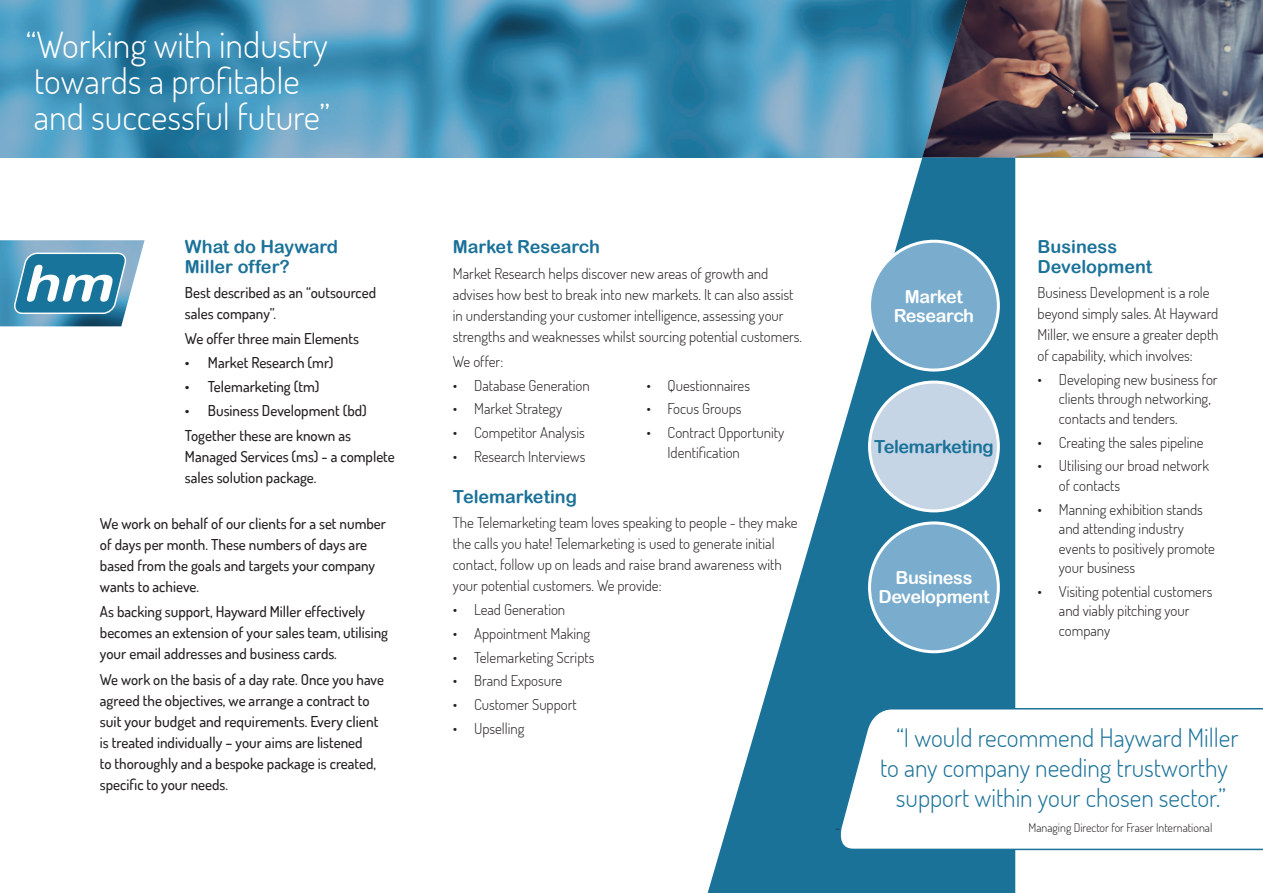
<style>
.page{position:relative;width:1263px;height:893px;background:#fff}
.page>*{position:absolute;margin:0;border:0;box-sizing:border-box;transform-origin:0 0}
.t1{font:italic 49.95px "Arial Rounded MT Bold";color:#fff;scale:1.2 1}
.t2{font:300 36px/36px "Dosis";color:#fff}
._06_Quotation{font:300 25.5px "Dosis";color:#1b7299}
._01_Heading{font:18px/19.5px "Arial Rounded MT Bold";color:#1b7299}
.t3{font:18px/19.5px "Arial Rounded MT Bold";letter-spacing:-.02em;color:#fff;text-align:center}
._01_Heading-2{font:18px "Arial Rounded MT Bold";letter-spacing:-.02em;color:#1b7299}
._04_Body_Text{font:300 15px/21px "Dosis";color:#231f20}
._05_Bulleted_Text{font:300 15px/19.5px "Dosis";color:#231f20}
._04_Body_Text-2{font:500 15px/21px "Dosis";color:#231f20}
._03_Body_Text_Intro{font:500 15px/21px "Dosis";color:#231f20}
._05_Bulleted_Text-2{font:500 15px "Dosis";color:#231f20}
._04_Body_Text-3{font:300 12px "Dosis";color:#231f20}
</style>
<div class="page">
<svg style="left:708px;top:157px;width:307px;height:736px;fill:#1b7299"></svg>
<img style="left:0;top:240px;width:145px;height:86px">
<img style="left:0;top:0;width:922px;height:157px">
<img style="left:922px;top:0;width:341px;height:157px">
<svg style="left:14px;top:252px;width:112px;height:63px;background:#3082a6"></svg>
<div style="left:869px;top:523px;width:129px;height:129px;background:#7aadcd;border-radius:50%"></div>
<div style="left:868px;top:521px;width:132px;height:132px;border:3px solid #fff;border-radius:50%"></div>
<div style="left:869px;top:382px;width:129px;height:129px;background:#c5d5e5;border-radius:50%"></div>
<div style="left:868px;top:381px;width:132px;height:131px;border:3px solid #fff;border-radius:50%"></div>
<div style="left:869px;top:241px;width:129px;height:129px;background:#7aadcd;border-radius:50%"></div>
<div style="left:868px;top:240px;width:132px;height:132px;border:3px solid #fff;border-radius:50%"></div>
<svg style="left:833px;top:707px;width:430px;height:144px"></svg>
<p class="t2" style="left:26px;top:26px;width:306px">“Working with industry towards a profitable and successful future”</p>
<p class="_01_Heading" style="left:185px;top:237px;width:155px">What do Hayward<br>Miller offer?</p>
<p class="_03_Body_Text_Intro" style="left:185px;top:282px;width:193px">Best described as an “outsourced sales company”.</p>
<p class="_03_Body_Text_Intro" style="left:185px;top:328px;width:175px">We offer three main Elements</p>
<p class="_05_Bulleted_Text-2" style="left:185px;top:353px;width:150px">• Market Research (mr)</p>
<p class="_05_Bulleted_Text-2" style="left:185px;top:377px;width:136px">• Telemarketing (tm)</p>
<p class="_05_Bulleted_Text-2" style="left:185px;top:400px;width:183px">• Business Development (bd)</p>
<p class="_03_Body_Text_Intro" style="left:185px;top:424px;width:211px">Together these are known as<br>Managed Services (ms) - a complete sales solution package.</p>
<p class="_04_Body_Text-2" style="left:100px;top:513px;width:288px">We work on behalf of our clients for a set number of days per month. These numbers of days are based from the goals and targets your company wants to achieve.</p>
<p class="_04_Body_Text-2" style="left:100px;top:601px;width:290px">As backing support, Hayward Miller effectively becomes an extension of your sales team, utilising your email addresses and business cards.</p>
<p class="_04_Body_Text-2" style="left:100px;top:668px;width:285px">We work on the basis of a day rate. Once you have agreed the objectives, we arrange a contract to suit your budget and requirements. Every client is treated individually – your aims are listened<br>to thoroughly and a bespoke package is created, specific to your needs.</p>
<h1 class="t1" style="left:22px;top:254px;width:88px">hm</h1>
<p class="_01_Heading" style="left:453px;top:237px;width:149px">Market Research</p>
<p class="_04_Body_Text" style="left:453px;top:262px;width:351px">Market Research helps discover new areas of growth and advises how best to break into new markets. It can also assist in understanding your customer intelligence, assessing your strengths and weaknesses whilst sourcing potential customers.</p>
<p class="_04_Body_Text" style="left:453px;top:350px;width:52px">We offer:</p>
<p class="_05_Bulleted_Text" style="left:453px;top:375px;width:138px">• Database Generation</p>
<p class="_05_Bulleted_Text" style="left:453px;top:399px;width:111px">• Market Strategy</p>
<p class="_05_Bulleted_Text" style="left:453px;top:422px;width:134px">• Competitor Analysis</p>
<p class="_05_Bulleted_Text" style="left:453px;top:446px;width:134px">• Research Interviews</p>
<p class="_05_Bulleted_Text" style="left:646px;top:375px;width:105px">• Questionnaires</p>
<p class="_05_Bulleted_Text" style="left:646px;top:399px;width:97px">• Focus Groups</p>
<p class="_05_Bulleted_Text" style="left:668px;top:422px;width:118px;text-indent:-21px">• Contract Opportunity<br>Identification</p>
<p class="_01_Heading" style="left:453px;top:487px;width:126px">Telemarketing</p>
<p class="_04_Body_Text" style="left:453px;top:512px;width:346px">The Telemarketing team loves speaking to people - they make the calls you hate! Telemarketing is used to generate initial contact, follow up on leads and raise brand awareness with your potential customers. We provide:</p>
<p class="_05_Bulleted_Text" style="left:453px;top:599px;width:114px">• Lead Generation</p>
<p class="_05_Bulleted_Text" style="left:453px;top:623px;width:139px">• Appointment Making</p>
<p class="_05_Bulleted_Text" style="left:453px;top:647px;width:143px">• Telemarketing Scripts</p>
<p class="_05_Bulleted_Text" style="left:453px;top:671px;width:111px">• Brand Exposure</p>
<p class="_05_Bulleted_Text" style="left:453px;top:694px;width:125px">• Customer Support</p>
<p class="_05_Bulleted_Text" style="left:453px;top:718px;width:73px">• Upselling</p>
<p class="t3" style="left:905px;top:286px;width:60px">Market</p>
<p class="t3" style="left:894px;top:306px;width:82px">Research</p>
<p class="_01_Heading-2" style="left:874px;top:436px;width:121px">Telemarketing</p>
<p class="t3" style="left:878px;top:567px;width:113px">Business<br>Development</p>
<p class="_01_Heading" style="left:1037px;top:237px;width:116px">Business<br>Development</p>
<p class="_04_Body_Text" style="left:1037px;top:282px;width:182px">Business Development is a role beyond simply sales. At Hayward<br>Miller, we ensure a greater depth of capability, which involves:</p>
<p class="_05_Bulleted_Text" style="left:1059px;top:369px;width:160px;text-indent:-21px">• Developing new business for clients through networking, contacts and tenders.</p>
<p class="_05_Bulleted_Text" style="left:1037px;top:432px;width:168px">• Creating the sales pipeline</p>
<p class="_05_Bulleted_Text" style="left:1059px;top:456px;width:152px;text-indent:-21px">• Utilising our broad network of contacts</p>
<p class="_05_Bulleted_Text" style="left:1059px;top:499px;width:158px;text-indent:-21px">• Manning exhibition stands and attending industry events to positively promote your business</p>
<p class="_05_Bulleted_Text" style="left:1059px;top:581px;width:155px;text-indent:-21px">• Visiting potential customers and viably pitching your company</p>
<p class="_06_Quotation" style="left:896px;top:721px;width:344px">“I would recommend Hayward Miller</p>
<p class="_06_Quotation" style="left:880px;top:751px;width:349px">to any company needing trustworthy</p>
<p class="_06_Quotation" style="left:896px;top:781px;width:331px">support within your chosen sector.”</p>
<p class="_04_Body_Text-3" style="left:835px;top:820px;width:6px">-</p>
<p class="_04_Body_Text-3" style="left:1028px;top:820px;width:185px">Managing Director for Fraser International</p>
</div>
